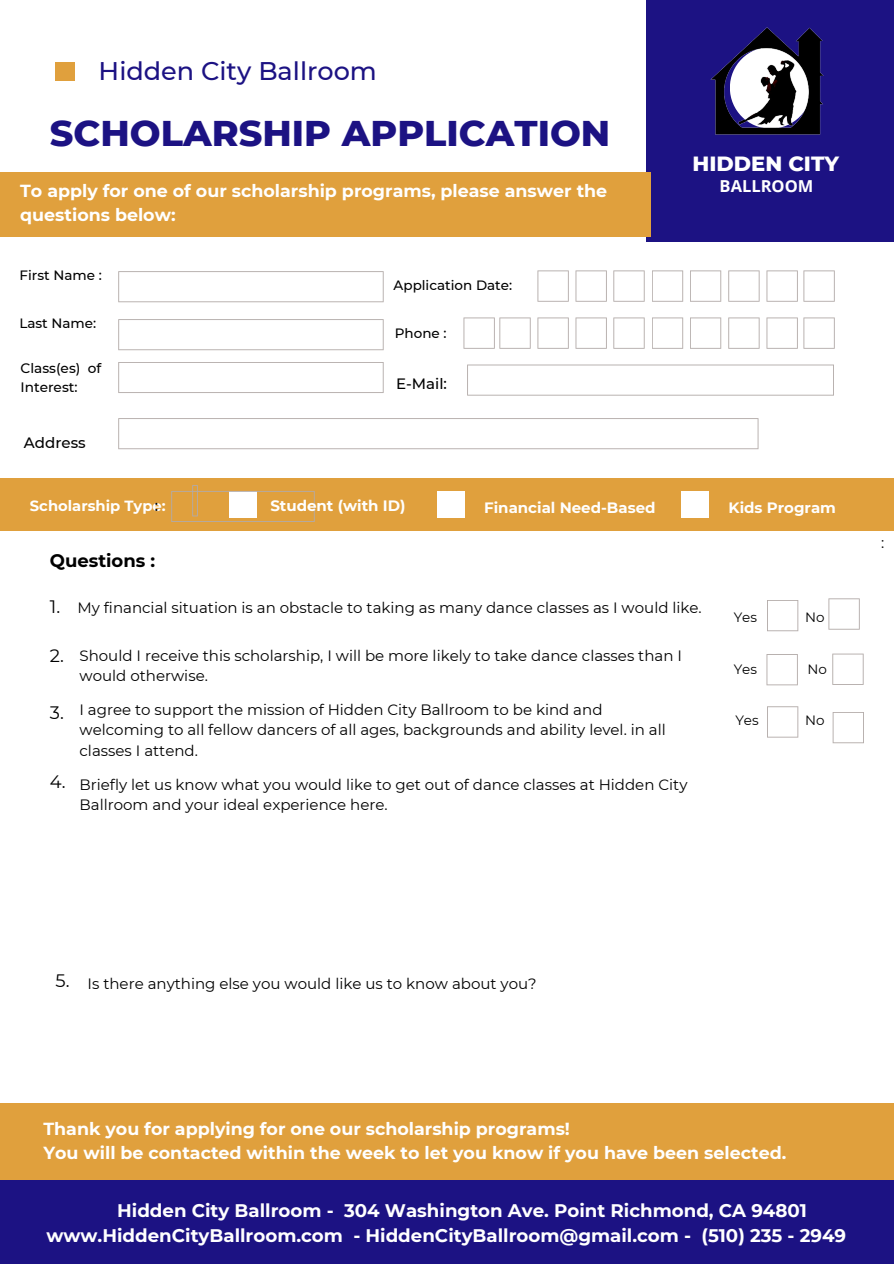
<style>
.page{position:relative;width:894px;height:1264px;background:#fff}
.page>*{position:absolute;margin:0;border:0;box-sizing:border-box;transform-origin:0 0}
.t1{font:800 36.45px "Montserrat";color:#1c1283}
.t2{font:500 25.5px "Montserrat";color:#1c1283}
.t3{font:800 21px "Montserrat";color:#fff}
.t4{font:700 18.15px/24.8px "Montserrat";color:#fff}
.t5{font:700 18px "Montserrat";color:#000}
.t6{font:18px "Montserrat";color:#000}
.t7{font:700 17.4px/24px "Montserrat";color:#fff}
.t8{font:700 16.5px "Open Sans";color:#fff}
.t9{font:15px/20.2px "Montserrat";color:#000}
.t10{font:700 15px "Montserrat";color:#fff}
.t11{font:500 15px "Montserrat";color:#000}
.t12{font:700 14.7px "Montserrat";color:#fff}
.t13{font:500 13.65px "Montserrat";color:#000}
.t14{font:500 13.5px "Montserrat";color:#000}
.t15{font:13.5px "Montserrat";color:#000}
</style>
<div class="page">
<div style="left:646px;top:0;width:247px;height:241px;background:#1c1283"></div>
<div style="left:0;top:172px;width:650px;height:65px;background:#e0a03d"></div>
<div style="left:56px;top:62px;width:19px;height:19px;background:#e0a03d"></div>
<div style="left:0;top:478px;width:893px;height:52px;background:#e0a03d"></div>
<div style="left:437px;top:491px;width:27px;height:26px;background:#fff"></div>
<div style="left:681px;top:491px;width:28px;height:27px;background:#fff"></div>
<svg style="left:118px;top:271px;width:265px;height:31px"></svg>
<svg style="left:537px;top:270px;width:31px;height:32px"></svg>
<svg style="left:575px;top:270px;width:31px;height:32px"></svg>
<svg style="left:537px;top:317px;width:31px;height:32px"></svg>
<svg style="left:575px;top:317px;width:31px;height:32px"></svg>
<svg style="left:613px;top:270px;width:31px;height:32px"></svg>
<svg style="left:613px;top:317px;width:31px;height:32px"></svg>
<svg style="left:652px;top:270px;width:31px;height:32px"></svg>
<svg style="left:652px;top:317px;width:31px;height:32px"></svg>
<svg style="left:690px;top:270px;width:31px;height:32px"></svg>
<svg style="left:690px;top:317px;width:31px;height:32px"></svg>
<svg style="left:728px;top:270px;width:31px;height:32px"></svg>
<svg style="left:766px;top:270px;width:31px;height:32px"></svg>
<svg style="left:728px;top:317px;width:31px;height:32px"></svg>
<svg style="left:766px;top:317px;width:31px;height:32px"></svg>
<svg style="left:803px;top:270px;width:31px;height:32px"></svg>
<svg style="left:803px;top:317px;width:31px;height:32px"></svg>
<svg style="left:118px;top:362px;width:265px;height:31px"></svg>
<svg style="left:467px;top:364px;width:366px;height:31px"></svg>
<svg style="left:118px;top:418px;width:640px;height:31px"></svg>
<img style="left:710px;top:27px;width:114px;height:108px">
<svg style="left:463px;top:317px;width:67px;height:32px"></svg>
<svg style="left:118px;top:319px;width:265px;height:31px"></svg>
<svg style="left:773px;top:613px;width:26px;height:19px"></svg>
<svg style="left:797px;top:658px;width:1px;height:26px"></svg>
<svg style="left:171px;top:485px;width:143px;height:37px"></svg>
<div style="left:773px;top:709px;width:28px;height:26px;background:linear-gradient(to bottom,#fff,#fff)"></div>
<svg style="left:767px;top:600px;width:31px;height:31px"></svg>
<svg style="left:828px;top:598px;width:31px;height:31px"></svg>
<svg style="left:766px;top:654px;width:31px;height:31px"></svg>
<svg style="left:832px;top:653px;width:31px;height:32px"></svg>
<svg style="left:832px;top:712px;width:31px;height:31px"></svg>
<svg style="left:767px;top:706px;width:31px;height:31px"></svg>
<div style="left:0;top:1102px;width:893px;height:161px;background:#e0a03d"></div>
<div style="left:0;top:1180px;width:893px;height:83px;background:#1c1283"></div>
<h3 class="t2" style="left:99px;top:55px;width:280px">Hidden City Ballroom</h3>
<p class="t1" style="left:50px;top:110px;width:562px">SCHOLARSHIP APPLICATION</p>
<h4 class="t7" style="left:20px;top:179px;width:588px">To apply for one of our scholarship programs, please answer the questions below:</h4>
<p class="t14" style="left:20px;top:267px;width:84px">First Name :</p>
<p class="t14" style="left:19px;top:315px;width:78px">Last Name:</p>
<p class="t13" style="left:20px;top:360px;width:82px">Class(es) of</p>
<p class="t13" style="left:20px;top:378px;width:59px">Interest:</p>
<p class="t11" style="left:24px;top:433px;width:63px">Address</p>
<p class="t14" style="left:393px;top:277px;width:120px">Application Date:</p>
<p class="t14" style="left:395px;top:325px;width:53px">Phone :</p>
<p class="t11" style="left:396px;top:374px;width:52px">E-Mail:</p>
<h2 class="t3" style="left:692px;top:151px;width:148px">HIDDEN CITY</h2>
<h1 class="t8" style="left:719px;top:175px;width:95px">BALLROOM</h1>
<h5 class="t12" style="left:30px;top:496px;width:137px">Scholarship Type:</h5>
<p class="t11" style="left:155px;top:496px;width:5px">:</p>
<p class="t10" style="left:270px;top:496px;width:137px">Student (with ID)</p>
<p class="t10" style="left:728px;top:498px;width:109px">Kids Program</p>
<p class="t10" style="left:484px;top:498px;width:173px">Financial Need-Based</p>
<p class="t5" style="left:50px;top:549px;width:107px">Questions :</p>
<p class="t6" style="left:50px;top:596px;width:12px">1.</p>
<h6 class="t6" style="left:50px;top:644px;width:16px">2.</h6>
<p class="t9" style="left:77px;top:597px;width:625px">My financial situation is an obstacle to taking as many dance classes as I would like.</p>
<p class="t9" style="left:79px;top:645px;width:603px">Should I receive this scholarship, I will be more likely to take dance classes than I would otherwise.</p>
<p class="t6" style="left:50px;top:701px;width:15px">3.</p>
<p class="t9" style="left:79px;top:699px;width:587px">I agree to support the mission of Hidden City Ballroom to be kind and welcoming to all fellow dancers of all ages, backgrounds and ability level. in all classes I attend.</p>
<h6 class="t6" style="left:50px;top:770px;width:17px">4.</h6>
<p class="t9" style="left:79px;top:774px;width:609px">Briefly let us know what you would like to get out of dance classes at Hidden City<br>Ballroom and your ideal experience here.</p>
<h6 class="t15" style="left:733px;top:608px;width:25px">Yes</h6>
<p class="t15" style="left:733px;top:661px;width:25px">Yes</p>
<p class="t15" style="left:735px;top:712px;width:25px">Yes</p>
<p class="t15" style="left:805px;top:609px;width:21px">No</p>
<h6 class="t15" style="left:807px;top:661px;width:21px">No</h6>
<h5 class="t15" style="left:805px;top:712px;width:21px">No</h5>
<p class="t9" style="left:881px;top:533px;width:5px">:</p>
<h6 class="t6" style="left:56px;top:969px;width:16px">5.</h6>
<p class="t9" style="left:88px;top:973px;width:450px">Is there anything else you would like us to know about you?</p>
<p class="t7" style="left:43px;top:1116px;width:744px">Thank you for applying for one our scholarship programs!<br>You will be contacted within the week to let you know if you have been selected.</p>
<h5 class="t4" style="left:46px;top:1197px;width:801px;text-indent:71px">Hidden City Ballroom - 304 Washington Ave. Point Richmond, CA 94801 www.HiddenCityBallroom.com - HiddenCityBallroom@gmail.com - (510) 235 - 2949</h5>
</div>
